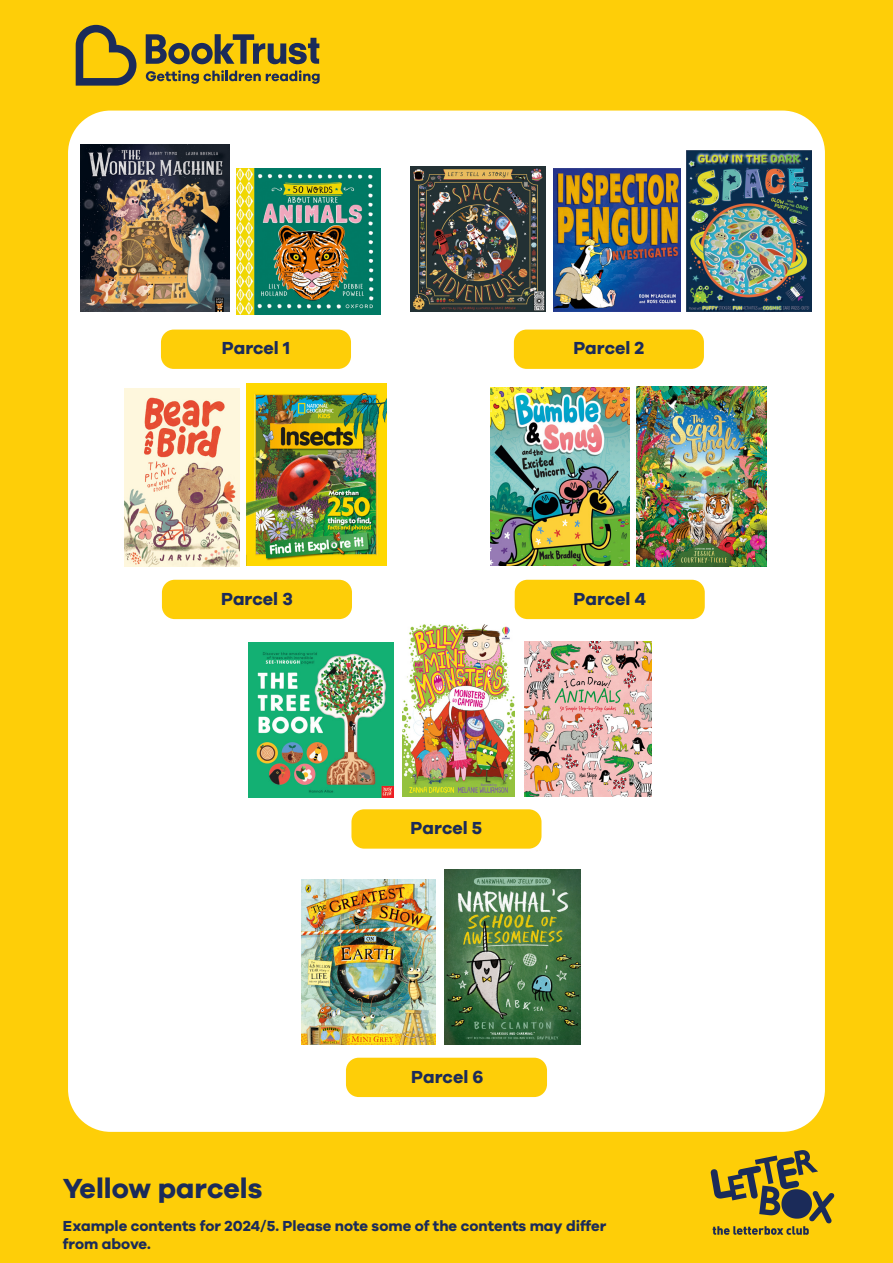
<style>
.page{position:relative;width:893px;height:1263px;background:#fece08}
.page>*{position:absolute;margin:0;border:0;box-sizing:border-box;transform-origin:0 0}
.t1{font:700 28.5px "Galano Grotesque";color:#1b2b59}
.t2{font:700 18px "Galano Grotesque";color:#1b2b59}
.t3{font:700 15px "Galano Grotesque";color:#1b2b59}
</style>
<div class="page">
<div style="left:68px;top:111px;width:757px;height:1021px;background:#fff;border-radius:43px"></div>
<div style="left:161px;top:330px;width:190px;height:39px;background:#fece08;border-radius:13px"></div>
<div style="left:514px;top:330px;width:190px;height:39px;background:#fece08;border-radius:13px"></div>
<div style="left:162px;top:580px;width:190px;height:39px;background:#fece08;border-radius:13px"></div>
<div style="left:515px;top:580px;width:190px;height:39px;background:#fece08;border-radius:13px"></div>
<div style="left:351px;top:809px;width:190px;height:40px;background:#fece08;border-radius:13px"></div>
<div style="left:346px;top:1058px;width:201px;height:39px;background:#fece08;border-radius:13px"></div>
<svg style="left:76px;top:25px;width:60px;height:61px;background:#a89026"></svg>
<svg style="left:146px;top:34px;width:173px;height:30px;background:#91802e"></svg>
<svg style="left:146px;top:70px;width:174px;height:14px;background:#af9523"></svg>
<img style="left:707px;top:1146px;width:131px;height:92px">
<img style="left:445px;top:869px;width:136px;height:176px">
<img style="left:301px;top:880px;width:135px;height:164px">
<img style="left:248px;top:643px;width:145px;height:154px">
<img style="left:524px;top:642px;width:127px;height:154px">
<img style="left:637px;top:387px;width:130px;height:180px">
<img style="left:491px;top:388px;width:139px;height:178px">
<img style="left:124px;top:388px;width:115px;height:179px">
<img style="left:410px;top:167px;width:136px;height:145px">
<img style="left:554px;top:168px;width:127px;height:144px">
<img style="left:686px;top:150px;width:125px;height:162px">
<img style="left:236px;top:168px;width:144px;height:147px">
<img style="left:80px;top:144px;width:149px;height:168px">
<img style="left:403px;top:624px;width:112px;height:172px">
<img style="left:247px;top:383px;width:140px;height:183px">
<p class="t2" style="left:222px;top:337px;width:70px">Parcel 1</p>
<p class="t2" style="left:573px;top:337px;width:73px">Parcel 2</p>
<p class="t2" style="left:221px;top:587px;width:73px">Parcel 3</p>
<p class="t2" style="left:573px;top:587px;width:74px">Parcel 4</p>
<p class="t2" style="left:411px;top:817px;width:73px">Parcel 5</p>
<p class="t2" style="left:411px;top:1065px;width:74px">Parcel 6</p>
<p class="t1" style="left:63px;top:1170px;width:201px">Yellow parcels</p>
<p class="t3" style="left:63px;top:1216px;width:545px">Example contents for 2024/5. Please note some of the contents may differ</p>
<p class="t3" style="left:63px;top:1234px;width:89px">from above.</p>
</div>
